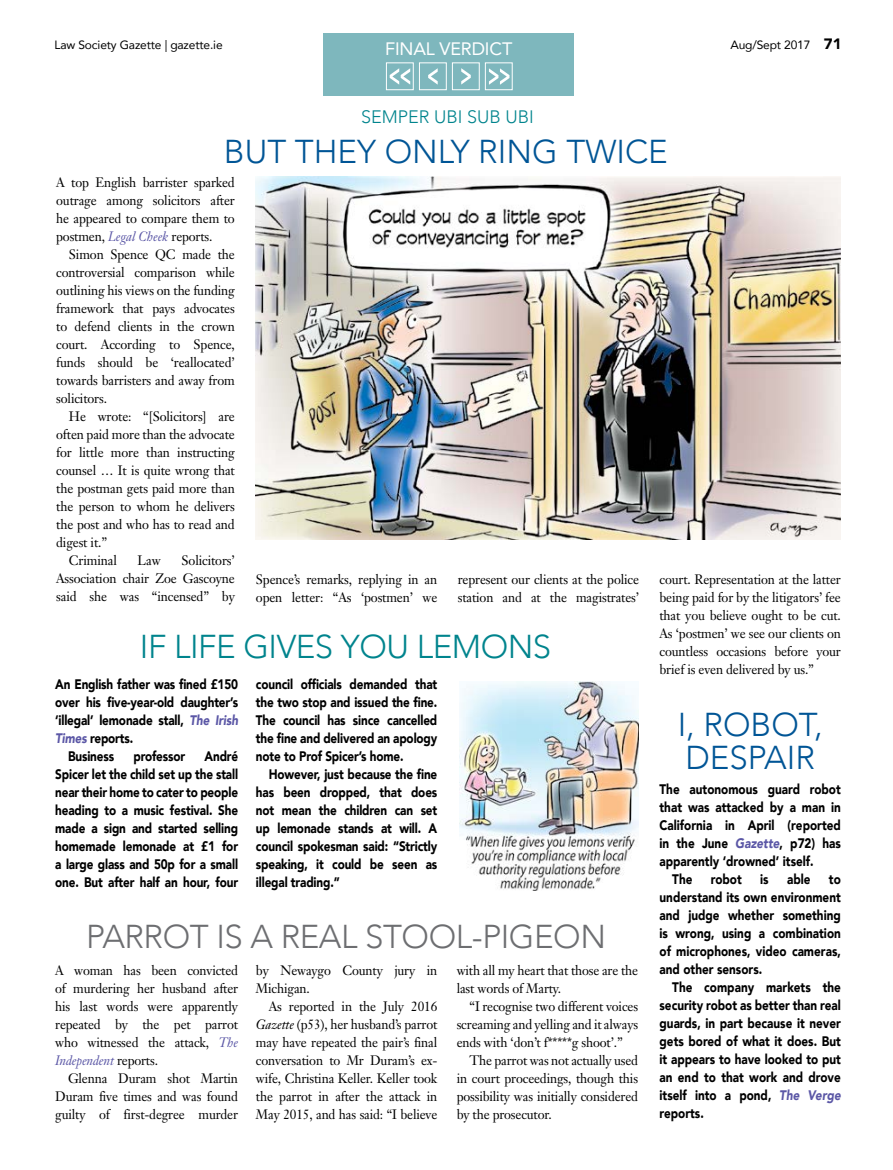
<style>
.page{position:relative;width:893px;height:1170px;background:#fff}
.page>*{position:absolute;margin:0;border:0;box-sizing:border-box;transform-origin:0 0}
.t1{font:300 33px/33px "Avenir";color:#005596}
.t2{font:300 33px "Avenir";letter-spacing:-.015em;color:#6d6e71}
.t3{font:300 33px "Avenir";letter-spacing:-.015em;color:#00848d}
.t4{font:300 18px "Avenir";color:#00848d}
.t5{font:18px "Avenir";letter-spacing:-.01em;color:#fff}
.t6{font:900 13.8px/18px "Avenir";letter-spacing:-.01em;color:#000;text-align:justify;scale:.85 1}
.t7{font:13.5px/18px "Janson Text";letter-spacing:-.01em;color:#000;text-align:justify;scale:.95 1}
.t8{font:12px "Avenir";letter-spacing:-.01em;color:#000}
.s1{font-weight:900;font-size:15px}
.s2{font-style:italic;color:#5b57a6}
.s3{font-style:italic}
</style>
<div class="page">
<div style="left:323px;top:33px;width:251px;height:63px;background:#7eb7bd"></div>
<div style="left:386px;top:63px;width:27px;height:27px;border:1px solid #fff"></div>
<div style="left:419px;top:63px;width:27px;height:27px;border:1px solid #fff"></div>
<div style="left:452px;top:63px;width:27px;height:27px;border:1px solid #fff"></div>
<div style="left:485px;top:63px;width:27px;height:27px;border:1px solid #fff"></div>
<svg style="left:489px;top:68px;width:20px;height:17px"></svg>
<svg style="left:461px;top:68px;width:10px;height:17px"></svg>
<svg style="left:428px;top:68px;width:10px;height:17px"></svg>
<svg style="left:390px;top:68px;width:20px;height:17px"></svg>
<img style="left:256px;top:177px;width:585px;height:362px">
<img style="left:459px;top:681px;width:180px;height:209px">
<p class="t8" style="left:55px;top:35px;width:170px">Law Society Gazette | gazette.ie</p>
<p class="t8" style="left:730px;top:35px;width:113px">Aug/Sept 2017 <span class="s1">71</span></p>
<h2 class="t5" style="left:385px;top:35px;width:129px">FINAL VERDICT</h2>
<h2 class="t4" style="left:361px;top:106px;width:174px">SEMPER UBI SUB UBI</h2>
<h1 class="t1" style="left:224px;top:135px;width:445px">BUT THEY ONLY RING TWICE</h1>
<p class="t7" style="left:56px;top:173px;width:190px">A top English barrister sparked outrage among solicitors after he appeared to compare them to postmen, <span class="s2">Legal Cheek</span> reports.</p>
<p class="t7" style="left:56px;top:245px;width:190px;text-indent:13px">Simon Spence QC made the controversial comparison while outlining his views on the funding framework that pays advocates to defend clients in the crown court. According to Spence, funds should be ‘reallocated’ towards barristers and away from solicitors.</p>
<p class="t7" style="left:69px;top:407px;width:176px">He wrote: “[Solicitors] are</p>
<p class="t7" style="left:56px;top:425px;width:190px">often paid more than the advocate</p>
<p class="t7" style="left:56px;top:443px;width:189px">for little more than instructing</p>
<p class="t7" style="left:56px;top:461px;width:189px">counsel … It is quite wrong that</p>
<p class="t7" style="left:56px;top:479px;width:189px">the postman gets paid more than</p>
<p class="t7" style="left:56px;top:497px;width:189px">the person to whom he delivers</p>
<p class="t7" style="left:56px;top:515px;width:189px">the post and who has to read and</p>
<p class="t7" style="left:56px;top:533px;width:55px">digest it.”</p>
<p class="t7" style="left:69px;top:551px;width:52px">Criminal</p>
<p class="t7" style="left:138px;top:551px;width:26px">Law</p>
<p class="t7" style="left:56px;top:551px;width:190px;text-indent:125px">Solicitors’ Association chair Zoe Gascoyne said she was “incensed” by</p>
<h1 class="t3" style="left:140px;top:627px;width:413px">IF LIFE GIVES YOU LEMONS</h1>
<p class="t6" style="left:55px;top:674px;width:217px">An English father was fined £150</p>
<p class="t6" style="left:55px;top:692px;width:217px">over his five-year-old daughter’s</p>
<p class="t6" style="left:55px;top:710px;width:217px">‘illegal’ lemonade stall, <span class="s2">The Irish</span></p>
<p class="t6" style="left:55px;top:728px;width:93px"><span class="s2">Times</span> reports.</p>
<p class="t6" style="left:68px;top:746px;width:56px">Business</p>
<p class="t6" style="left:133px;top:746px;width:62px">professor</p>
<p class="t7" style="left:256px;top:570px;width:192px">Spence’s remarks, replying in an open letter: “As ‘postmen’ we</p>
<p class="t7" style="left:458px;top:570px;width:192px">represent our clients at the police station and at the magistrates’</p>
<p class="t7" style="left:659px;top:570px;width:192px">court. Representation at the latter being paid for by the litigators’ fee that you believe ought to be cut.<br>As ‘postmen’ we see our clients on countless occasions before your brief is even delivered by us.”</p>
<h1 class="t1" style="left:678px;top:708px;width:147px">I, ROBOT,<br>DESPAIR</h1>
<p class="t6" style="left:659px;top:779px;width:215px">The autonomous guard robot</p>
<p class="t6" style="left:659px;top:797px;width:215px">that was attacked by a man in</p>
<p class="t6" style="left:659px;top:815px;width:215px">California in April (reported</p>
<p class="t6" style="left:659px;top:833px;width:215px">in the June <span class="s2">Gazette</span>, p72) has</p>
<p class="t6" style="left:659px;top:851px;width:183px">apparently ‘drowned’ itself.</p>
<p class="t6" style="left:672px;top:869px;width:25px">The</p>
<p class="t6" style="left:711px;top:869px;width:38px">robot</p>
<p class="t6" style="left:760px;top:869px;width:11px">is</p>
<p class="t6" style="left:787px;top:869px;width:29px">able</p>
<p class="t6" style="left:256px;top:674px;width:215px">council officials demanded that the two stop and issued the fine.<br>The council has since cancelled the fine and delivered an apology note to Prof Spicer’s home.</p>
<p class="t6" style="left:256px;top:764px;width:215px;text-indent:13px">However, just because the fine has been dropped, that does not mean the children can set up lemonade stands at will. A council spokesman said: “Strictly speaking, it could be seen as illegal trading.”</p>
<p class="t6" style="left:55px;top:746px;width:217px;text-indent:149px">André Spicer let the child set up the stall near their home to cater to people heading to a music festival. She made a sign and started selling homemade lemonade at £1 for a large glass and 50p for a small one. But after half an hour, four</p>
<p class="t6" style="left:659px;top:869px;width:215px;text-indent:169px">to understand its own environment and judge whether something is wrong, using a combination of microphones, video cameras, and other sensors.</p>
<p class="t6" style="left:659px;top:977px;width:215px;text-indent:13px">The company markets the security robot as better than real guards, in part because it never gets bored of what it does. But it appears to have looked to put an end to that work and drove itself into a pond, <span class="s2">The Verge </span>reports.</p>
<h1 class="t2" style="left:86px;top:916px;width:521px">PARROT IS A REAL STOOL-PIGEON</h1>
<p class="t7" style="left:55px;top:960px;width:194px">A woman has been convicted of murdering her husband after his last words were apparently repeated by the pet parrot who witnessed the attack, <span class="s2">The Independent</span> reports.</p>
<p class="t7" style="left:55px;top:1068px;width:194px;text-indent:13px">Glenna Duram shot Martin Duram five times and was found guilty of first-degree murder</p>
<p class="t7" style="left:457px;top:961px;width:192px">with all my heart that those are the last words of Marty.</p>
<p class="t7" style="left:457px;top:997px;width:192px;text-indent:13px">“I recognise two different voices screaming and yelling and it always ends with ‘don’t f*****g shoot’.”</p>
<p class="t7" style="left:457px;top:1051px;width:192px;text-indent:13px">The parrot was not actually used in court proceedings, though this possibility was initially considered by the prosecutor.</p>
<p class="t7" style="left:256px;top:961px;width:192px">by Newaygo County jury in<br>Michigan.</p>
<p class="t7" style="left:256px;top:997px;width:192px;text-indent:13px">As reported in the July 2016<br><span class="s3">Gazette</span> (p53), her husband’s parrot may have repeated the pair’s final conversation to Mr Duram’s ex&shy;wife, Christina Keller. Keller took the parrot in after the attack in May 2015, and has said: “I believe</p>
</div>
